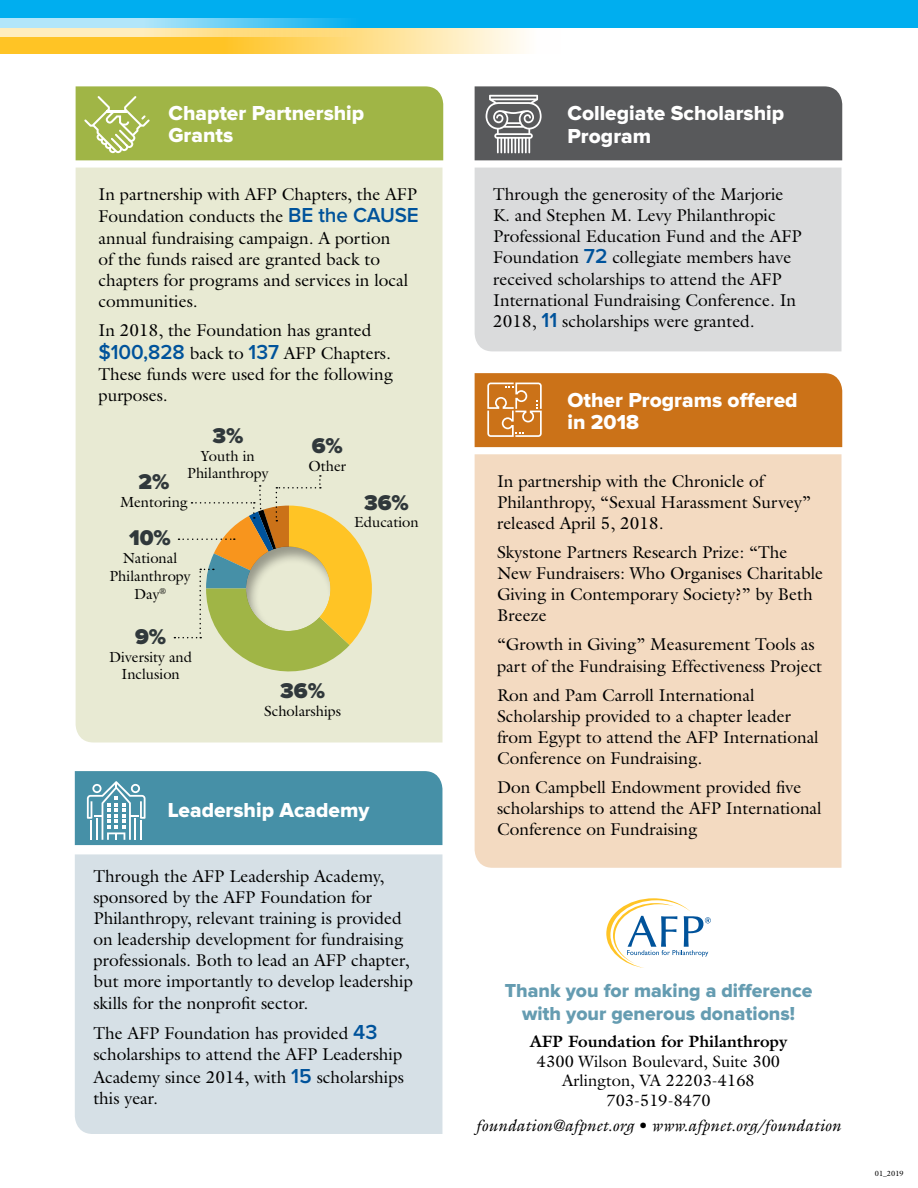
<style>
.page{position:relative;width:918px;height:1188px;background:#fff}
.page>*{position:absolute;margin:0;border:0;box-sizing:border-box;transform-origin:0 0}
.t1{font:900 22.2px "Proxima Nova";color:#30383b}
.t2{font:21px/22.5px "Proxima Nova Extrabld";color:#fff}
.t3{font:19.5px/22.5px "Proxima Nova Extrabld";color:#659cb1;text-align:center}
.t4{font:17.25px/21.1px "Galliard";color:#000}
.t5{font:16.5px/19.5px "Galliard";color:#000;text-align:center}
.t6{font:italic 16.5px "Galliard";color:#000}
.t7{font:700 16.5px "Galliard";color:#000}
.t8{font:14.7px/17.7px "Galliard";color:#000;text-align:center}
.t9{font:7.5px "Galliard";color:#000}
.s1{font-family:"Proxima Nova";font-weight:600;font-size:21px;color:#00539b}
</style>
<div class="page">
<div style="left:76px;top:168px;width:366px;height:575px;background:#e8ead3"></div>
<svg style="left:0;top:28px;width:525px;height:26px;background:#ffd76d"></svg>
<div style="left:0;top:0;width:918px;height:28px;background:#00aeef"></div>
<div style="left:76px;top:86px;width:367px;height:74px;background:#a0b546"></div>
<div style="left:75px;top:854px;width:367px;height:280px;background:#d6e0e6"></div>
<div style="left:75px;top:771px;width:367px;height:74px;background:#4690a7"></div>
<div style="left:475px;top:454px;width:367px;height:414px;background:#f3dac1"></div>
<div style="left:475px;top:373px;width:367px;height:74px;background:#cb7218"></div>
<svg style="left:0;top:18px;width:375px;height:19px;background:#b7dbcc"></svg>
<svg style="left:606px;top:898px;width:105px;height:70px"></svg>
<div style="left:475px;top:168px;width:367px;height:183px;background:#dadbdc"></div>
<svg style="left:475px;top:86px;width:367px;height:74px;background:#606062"></svg>
<svg style="left:174px;top:475px;width:198px;height:205px;background:#d6cf94"></svg>
<p class="t2" style="left:168px;top:103px;width:197px">Chapter Partnership<br>Grants</p>
<p class="t4" style="left:98px;top:183px;width:322px">In partnership with AFP Chapters, the AFP Foundation conducts the <span class="s1">BE the CAUSE </span>annual fundraising campaign. A portion<br>of the funds raised are granted back to chapters for programs and services in local communities.</p>
<p class="t4" style="left:98px;top:319px;width:296px;line-height:21.6px">In 2018, the Foundation has granted <span class="s1">$100,828</span> back to <span class="s1">137</span> AFP Chapters.<br>These funds were used for the following purposes.</p>
<p class="t1" style="left:212px;top:425px;width:33px">3%</p>
<p class="t8" style="left:187px;top:447px;width:83px">Youth in<br>Philanthropy</p>
<p class="t1" style="left:139px;top:472px;width:32px">2%</p>
<p class="t8" style="left:120px;top:493px;width:69px">Mentoring</p>
<p class="t1" style="left:129px;top:528px;width:43px">10%</p>
<p class="t8" style="left:109px;top:549px;width:83px">National<br>Philanthropy<br>Day<sup>®</sup></p>
<p class="t1" style="left:312px;top:435px;width:33px">6%</p>
<p class="t8" style="left:309px;top:457px;width:39px">Other</p>
<p class="t1" style="left:364px;top:492px;width:46px">36%</p>
<p class="t8" style="left:354px;top:513px;width:66px">Education</p>
<p class="t1" style="left:135px;top:626px;width:33px">9%</p>
<p class="t8" style="left:109px;top:648px;width:84px">Diversity and<br>Inclusion</p>
<p class="t1" style="left:280px;top:680px;width:46px">36%</p>
<p class="t8" style="left:264px;top:702px;width:79px">Scholarships</p>
<p class="t2" style="left:168px;top:799px;width:203px">Leadership Academy</p>
<p class="t4" style="left:93px;top:865px;width:321px">Through the AFP Leadership Academy, sponsored by the AFP Foundation for Philanthropy, relevant training is provided on leadership development for fundraising professionals. Both to lead an AFP chapter, but more importantly to develop leadership skills for the nonprofit sector.</p>
<p class="t4" style="left:93px;top:1022px;width:312px;line-height:21.6px">The AFP Foundation has provided <span class="s1">43 </span>scholarships to attend the AFP Leadership<br>Academy since 2014, with <span class="s1">15</span> scholarships this year.</p>
<p class="t2" style="left:567px;top:103px;width:218px">Collegiate Scholarship<br>Program</p>
<p class="t4" style="left:493px;top:183px;width:310px">Through the generosity of the Marjorie K. and Stephen M. Levy Philanthropic Professional Education Fund and the AFP Foundation <span class="s1">72</span> collegiate members have received scholarships to attend the AFP International Fundraising Conference. In 2018, <span class="s1">11</span> scholarships were granted.</p>
<p class="t2" style="left:567px;top:389px;width:232px">Other Programs offered in 2018</p>
<p class="t4" style="left:497px;top:470px;width:316px">In partnership with the Chronicle of<br>Philanthropy, “Sexual Harassment Survey” released April 5, 2018.</p>
<p class="t4" style="left:497px;top:541px;width:328px">Skystone Partners Research Prize: “The New Fundraisers: Who Organises Charitable Giving in Contemporary Society?” by Beth Breeze</p>
<p class="t4" style="left:497px;top:634px;width:327px">“Growth in Giving” Measurement Tools as part of the Fundraising Effectiveness Project</p>
<p class="t4" style="left:497px;top:684px;width:323px">Ron and Pam Carroll International Scholarship provided to a chapter leader from Egypt to attend the AFP International Conference on Fundraising.</p>
<p class="t4" style="left:497px;top:776px;width:326px">Don Campbell Endowment provided five scholarships to attend the AFP International<br>Conference on Fundraising</p>
<p class="t3" style="left:505px;top:980px;width:309px">Thank you for making a difference with your generous donations!</p>
<p class="t7" style="left:530px;top:1031px;width:259px">AFP Foundation for Philanthropy</p>
<p class="t5" style="left:537px;top:1051px;width:245px">4300 Wilson Boulevard, Suite 300<br>Arlington, VA 22203-4168<br>703-519-8470</p>
<p class="t6" style="left:476px;top:1115px;width:367px">foundation@afpnet.org • www.afpnet.org/foundation</p>
<p class="t9" style="left:875px;top:1169px;width:30px">01_2019</p>
</div>
